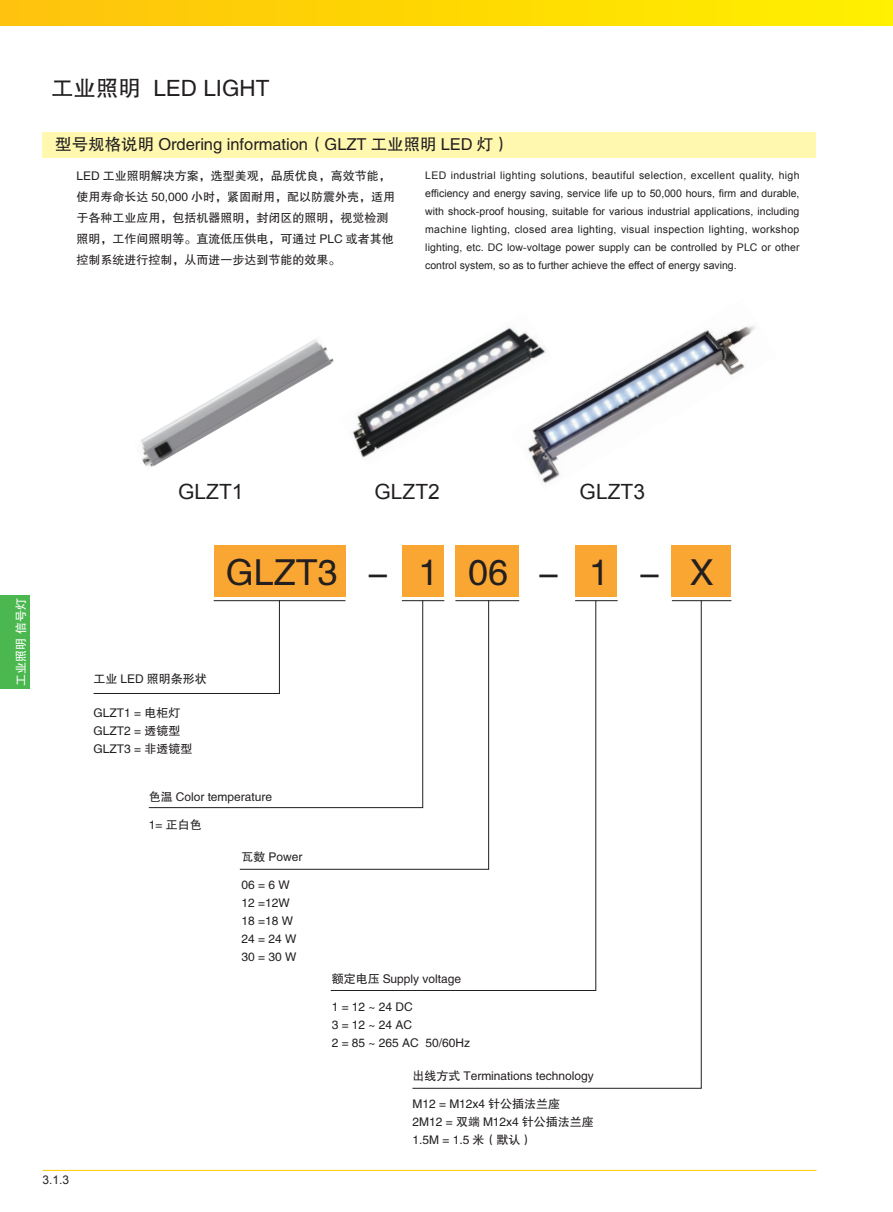
<style>
.page{position:relative;width:893px;height:1212px;background:#fff}
.page>*{position:absolute;margin:0;border:0;box-sizing:border-box;transform-origin:0 0}
.t1{font:36px "FZHTJW GB1 0";color:#231f20}
.t2{font:22.5px "FZHTJW GB1 0";color:#231f20}
.t3{font:21px "Arial";color:#231f20}
.t4{font:16.5px "FZHTJW GB1 0";color:#231f20}
.t5{font:12px/21px "FZHTJW GB1 0";color:#231f20}
.t6{font:12px "FZHTJW GB1 0";color:#fff}
.t7{font:12px "Arial";color:#231f20}
.t8{font:10.5px/18px "Arial";color:#231f20;text-align:justify}
</style>
<div class="page">
<div style="left:0;top:0;width:893px;height:26px;background:linear-gradient(to right,#fec20c,#fff000)"></div>
<img style="left:351px;top:327px;width:159px;height:131px">
<img style="left:510px;top:325px;width:246px;height:159px">
<div style="left:43px;top:132px;width:773px;height:25px;background:#fff8ae"></div>
<svg style="left:239px;top:601px;width:91px;height:269px"></svg>
<svg style="left:330px;top:600px;width:82px;height:391px"></svg>
<svg style="left:412px;top:600px;width:290px;height:489px"></svg>
<div style="left:214px;top:545px;width:131px;height:51px;background:#faa633"></div>
<div style="left:402px;top:545px;width:42px;height:51px;background:#faa633"></div>
<div style="left:456px;top:545px;width:63px;height:51px;background:#faa633"></div>
<div style="left:575px;top:545px;width:42px;height:51px;background:#faa633"></div>
<div style="left:672px;top:545px;width:59px;height:51px;background:#faa633"></div>
<hr style="left:214px;top:600px;width:131px;height:1px;background:#231f20">
<hr style="left:402px;top:600px;width:42px;height:1px;background:#231f20">
<hr style="left:575px;top:600px;width:43px;height:1px;background:#231f20">
<hr style="left:455px;top:600px;width:64px;height:1px;background:#231f20">
<hr style="left:672px;top:600px;width:59px;height:1px;background:#231f20">
<img style="left:140px;top:339px;width:194px;height:128px">
<hr style="left:43px;top:1170px;width:773px;height:1px;background:#feca0a">
<div style="left:0;top:595px;width:30px;height:94px;background:#4ab84f"></div>
<p class="t2" style="left:51px;top:76px;width:220px">工业照明 LED LIGHT</p>
<p class="t4" style="left:55px;top:135px;width:456px">型号规格说明 Ordering information（GLZT 工业照明 LED 灯）</p>
<p class="t5" style="left:77px;top:166px;width:320px">LED 工业照明解决方案，选型美观，品质优良，高效节能，使用寿命长达 50,000 小时，紧固耐用，配以防震外壳，适用于各种工业应用，包括机器照明，封闭区的照明，视觉检测照明，工作间照明等。直流低压供电，可通过 PLC 或者其他控制系统进行控制，从而进一步达到节能的效果。</p>
<p class="t8" style="left:425px;top:167px;width:376px">LED industrial lighting solutions, beautiful selection, excellent quality, high efficiency and energy saving, service life up to 50,000 hours, firm and durable, with shock-proof housing, suitable for various industrial applications, including machine lighting, closed area lighting, visual inspection lighting, workshop lighting, etc. DC low-voltage power supply can be controlled by PLC or other control system, so as to further achieve the effect of energy saving.</p>
<p class="t6" style="left:14px;top:686px;width:89px;rotate:-90deg">工业照明 信号灯</p>
<p class="t7" style="left:43px;top:1172px;width:28px">3.1.3</p>
<p class="t3" style="left:178px;top:477px;width:67px">GLZT1</p>
<p class="t3" style="left:374px;top:477px;width:67px">GLZT2</p>
<p class="t3" style="left:580px;top:477px;width:67px">GLZT3</p>
<p class="t1" style="left:226px;top:552px;width:489px">GLZT3 - 1 06 - 1 - X</p>
<p class="t5" style="left:94px;top:668px;width:115px">工业 LED 照明条形状</p>
<p class="t5" style="left:94px;top:703px;width:88px">GLZT1 = 电柜灯</p>
<p class="t5" style="left:94px;top:721px;width:88px">GLZT2 = 透镜型</p>
<p class="t5" style="left:94px;top:739px;width:100px">GLZT3 = 非透镜型</p>
<p class="t5" style="left:149px;top:786px;width:125px">色温 Color temperature</p>
<p class="t5" style="left:149px;top:814px;width:54px">1= 正白色</p>
<p class="t5" style="left:242px;top:846px;width:62px">瓦数 Power</p>
<p class="t5" style="left:242px;top:874px;width:50px">06 = 6 W</p>
<p class="t5" style="left:242px;top:892px;width:50px">12 =12W</p>
<p class="t5" style="left:242px;top:910px;width:53px">18 =18 W</p>
<p class="t5" style="left:242px;top:928px;width:56px">24 = 24 W</p>
<p class="t5" style="left:242px;top:946px;width:56px">30 = 30 W</p>
<p class="t5" style="left:332px;top:968px;width:131px">额定电压 Supply voltage</p>
<p class="t5" style="left:332px;top:996px;width:83px">1 = 12 ~ 24 DC</p>
<p class="t5" style="left:332px;top:1014px;width:82px">3 = 12 ~ 24 AC</p>
<p class="t5" style="left:332px;top:1032px;width:140px">2 = 85 ~ 265 AC 50/60Hz</p>
<p class="t5" style="left:412px;top:1065px;width:183px">出线方式 Terminations technology</p>
<p class="t5" style="left:412px;top:1093px;width:149px">M12 = M12x4 针公插法兰座</p>
<p class="t5" style="left:412px;top:1111px;width:183px">2M12 = 双端 M12x4 针公插法兰座</p>
<p class="t5" style="left:412px;top:1129px;width:121px">1.5M = 1.5 米（默认）</p>
</div>
